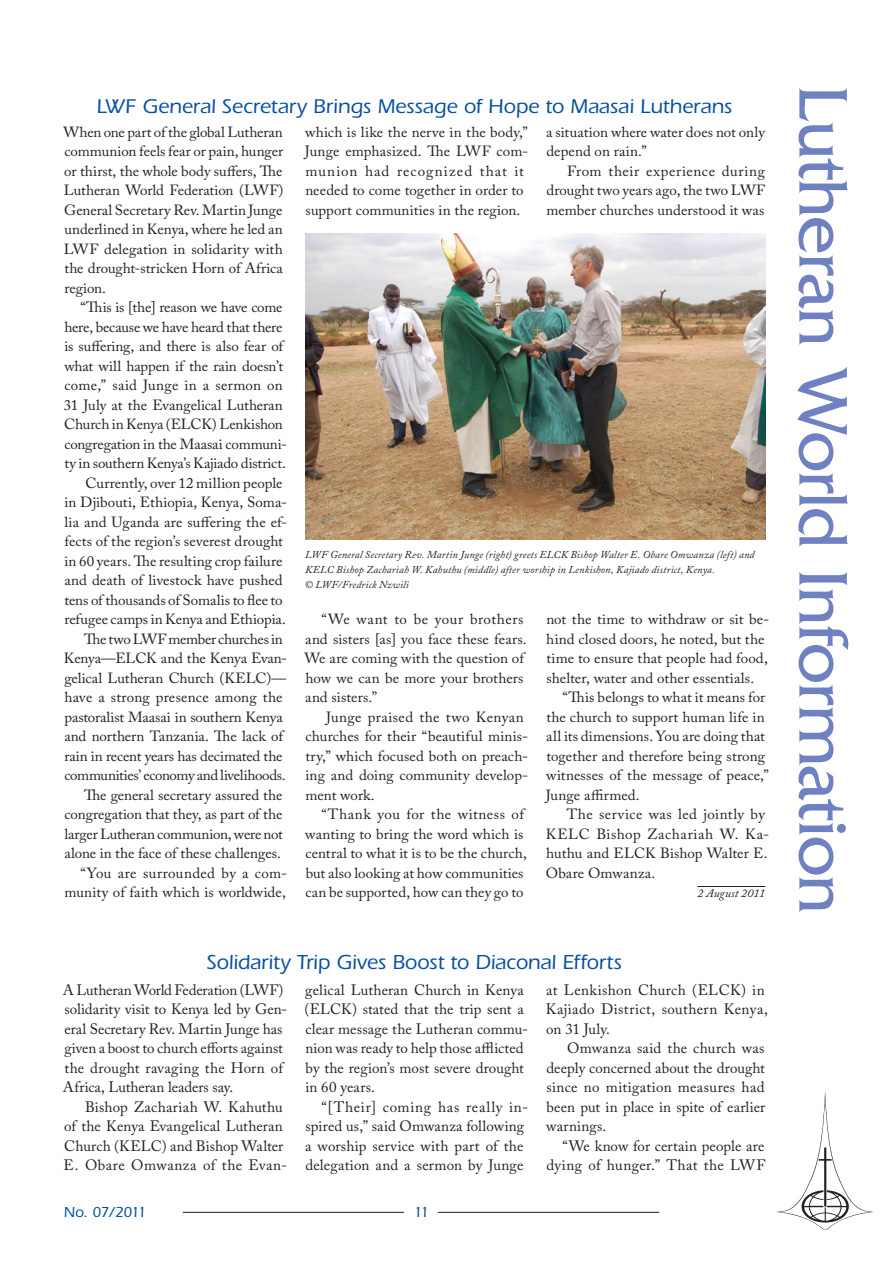
<style>
.page{position:relative;width:893px;height:1263px;background:#fff}
.page>*{position:absolute;margin:0;border:0;box-sizing:border-box;transform-origin:0 0}
.t1{font:72px "Friz Quadrata";letter-spacing:-.02em;color:#6f81c0}
.Heading_1_2{font:500 21px "Itc Eras";letter-spacing:-.005em;color:#0850a3}
.Heading_1_2-2{font:500 20.55px "Itc Eras";letter-spacing:-.005em;color:#0850a3}
.Normal_first{font:15px/19.5px "Adobe Caslon Pro";letter-spacing:.01em;color:#231f20}
.t2{font:500 15px "Itc Eras";letter-spacing:-.05em;color:#0850a3}
.Normal_first-2{font:14.7px/19.5px "Adobe Caslon Pro";letter-spacing:.005em;color:#231f20}
.Date{font:italic 11.7px "Adobe Caslon Pro";letter-spacing:.01em;color:#231f20}
.Captions{font:italic 10.5px/15px "Adobe Caslon Pro";letter-spacing:.015em;color:#231f20}
</style>
<div class="page">
<hr style="left:183px;top:1212px;width:221px;height:1px;background:#231f20">
<hr style="left:438px;top:1212px;width:221px;height:1px;background:#231f20">
<img style="left:776px;top:1092px;width:98px;height:138px">
<hr style="left:697px;top:886px;width:68px;height:1px;background:#231f20">
<img style="left:305px;top:234px;width:460px;height:306px">
<p class="Heading_1_2-2" style="left:96px;top:95px;width:637px">LWF General Secretary Brings Message of Hope to Maasai Lutherans</p>
<p class="Normal_first-2" style="left:63px;top:122px;width:222px;text-align:justify">When one part of the global Lutheran communion feels fear or pain, hunger or thirst, the whole body suffers, The Lutheran World Federation (LWF)<br>General Secretary Rev. Martin Junge underlined in Kenya, where he led an LWF delegation in solidarity with the drought-stricken Horn of Africa region.</p>
<p class="Normal_first-2" style="left:64px;top:297px;width:225px;text-indent:17px">“This is [the] reason we have come here, because we have heard that there is suffering, and there is also fear of what will happen if the rain doesn’t come,” said Junge in a sermon on 31 July at the Evangelical Lutheran Church in Kenya (ELCK) Lenkishon congregation in the Maasai communi&shy;ty in southern Kenya’s Kajiado district.</p>
<p class="Normal_first-2" style="left:64px;top:473px;width:224px;text-indent:21px">Currently, over 12 million people in Djibouti, Ethiopia, Kenya, Soma&shy;lia and Uganda are suffering the ef&shy;fects of the region’s severest drought in 60 years. The resulting crop failure and death of livestock have pushed tens of thousands of Somalis to flee to refugee camps in Kenya and Ethiopia.</p>
<p class="Normal_first-2" style="left:64px;top:629px;width:225px;text-indent:20px">The two LWF member churches in Kenya—ELCK and the Kenya Evan&shy;gelical Lutheran Church (KELC)— have a strong presence among the pastoralist Maasai in southern Kenya and northern Tanzania. The lack of rain in recent years has decimated the communities’ economy and livelihoods.</p>
<p class="Normal_first-2" style="left:64px;top:785px;width:220px;text-align:justify;text-indent:20px">The general secretary assured the congregation that they, as part of the larger Lutheran communion, were not alone in the face of these challenges.</p>
<p class="Normal_first-2" style="left:64px;top:863px;width:224px;text-align:right">“You are surrounded by a com&shy;munity of faith which is worldwide,</p>
<p class="Normal_first-2" style="left:305px;top:122px;width:225px">which is like the nerve in the body,” Junge emphasized. The LWF com&shy;munion had recognized that it needed to come together in order to support communities in the region.</p>
<p class="Normal_first-2" style="left:546px;top:122px;width:220px">a situation where water does not only depend on rain.”</p>
<p class="Normal_first-2" style="left:546px;top:161px;width:220px;text-align:justify;text-indent:21px">From their experience during drought two years ago, the two LWF member churches understood it was</p>
<p class="Captions" style="left:305px;top:547px;width:451px">LWF General Secretary Rev. Martin Junge (right) greets ELCK Bishop Walter E. Obare Omwanza (left) and<br>KELC Bishop Zachariah W. Kahuthu (middle) after worship in Lenkishon, Kajiado district, Kenya.<br>© LWF/Fredrick Nzwili</p>
<p class="Normal_first-2" style="left:304px;top:609px;width:224px;text-indent:17px">“We want to be your brothers and sisters [as] you face these fears.<br>We are coming with the question of how we can be more your brothers and sisters.”</p>
<p class="Normal_first-2" style="left:305px;top:707px;width:224px;text-indent:21px">Junge praised the two Kenyan churches for their “beautiful minis&shy;try,” which focused both on preach&shy;ing and doing community develop&shy;ment work.</p>
<p class="Normal_first-2" style="left:305px;top:804px;width:223px;text-indent:16px">“Thank you for the witness of wanting to bring the word which is central to what it is to be the church, but also looking at how communities can be supported, how can they go to</p>
<p class="Normal_first-2" style="left:546px;top:609px;width:224px">not the time to withdraw or sit be&shy;hind closed doors, he noted, but the time to ensure that people had food, shelter, water and other essentials.</p>
<p class="Normal_first-2" style="left:546px;top:687px;width:225px;text-indent:17px">“This belongs to what it means for the church to support human life in all its dimensions. You are doing that together and therefore being strong witnesses of the message of peace,”<br>Junge affirmed.</p>
<p class="Normal_first-2" style="left:546px;top:804px;width:225px;text-indent:21px">The service was led jointly by<br>KELC Bishop Zachariah W. Ka&shy;huthu and ELCK Bishop Walter E.<br>Obare Omwanza.</p>
<p class="Date" style="left:697px;top:886px;width:69px">2 August 2011</p>
<p class="Heading_1_2" style="left:207px;top:951px;width:417px">Solidarity Trip Gives Boost to Diaconal Efforts</p>
<p class="Normal_first" style="left:63px;top:980px;width:226px">A Lutheran World Federation (LWF) solidarity visit to Kenya led by Gen&shy;eral Secretary Rev. Martin Junge has given a boost to church efforts against the drought ravaging the Horn of Africa, Lutheran leaders say.</p>
<p class="Normal_first" style="left:64px;top:1097px;width:225px;text-indent:21px">Bishop Zachariah W. Kahuthu of the Kenya Evangelical Lutheran<br>Church (KELC) and Bishop Walter<br>E. Obare Omwanza of the Evan-</p>
<p class="Normal_first" style="left:546px;top:980px;width:223px">at Lenkishon Church (ELCK) in<br>Kajiado District, southern Kenya, on 31 July.</p>
<p class="Normal_first" style="left:546px;top:1038px;width:220px;text-align:justify;text-indent:21px">Omwanza said the church was deeply concerned about the drought since no mitigation measures had been put in place in spite of earlier warnings.</p>
<p class="Normal_first" style="left:546px;top:1136px;width:220px;text-align:right">“We know for certain people are dying of hunger.” That the LWF</p>
<p class="Normal_first" style="left:305px;top:980px;width:225px">gelical Lutheran Church in Kenya (ELCK) stated that the trip sent a clear message the Lutheran commu&shy;nion was ready to help those afflicted by the region’s most severe drought in 60 years.</p>
<p class="Normal_first" style="left:305px;top:1097px;width:225px;text-indent:16px">“[Their] coming has really in&shy;spired us,” said Omwanza following a worship service with part of the delegation and a sermon by Junge</p>
<p class="t2" style="left:64px;top:1203px;width:84px">No. 07/2011</p>
<p class="t2" style="left:414px;top:1203px;width:17px">11</p>
<h1 class="t1" style="left:863px;top:85px;width:830px;rotate:90deg">Lutheran World Information</h1>
</div>
